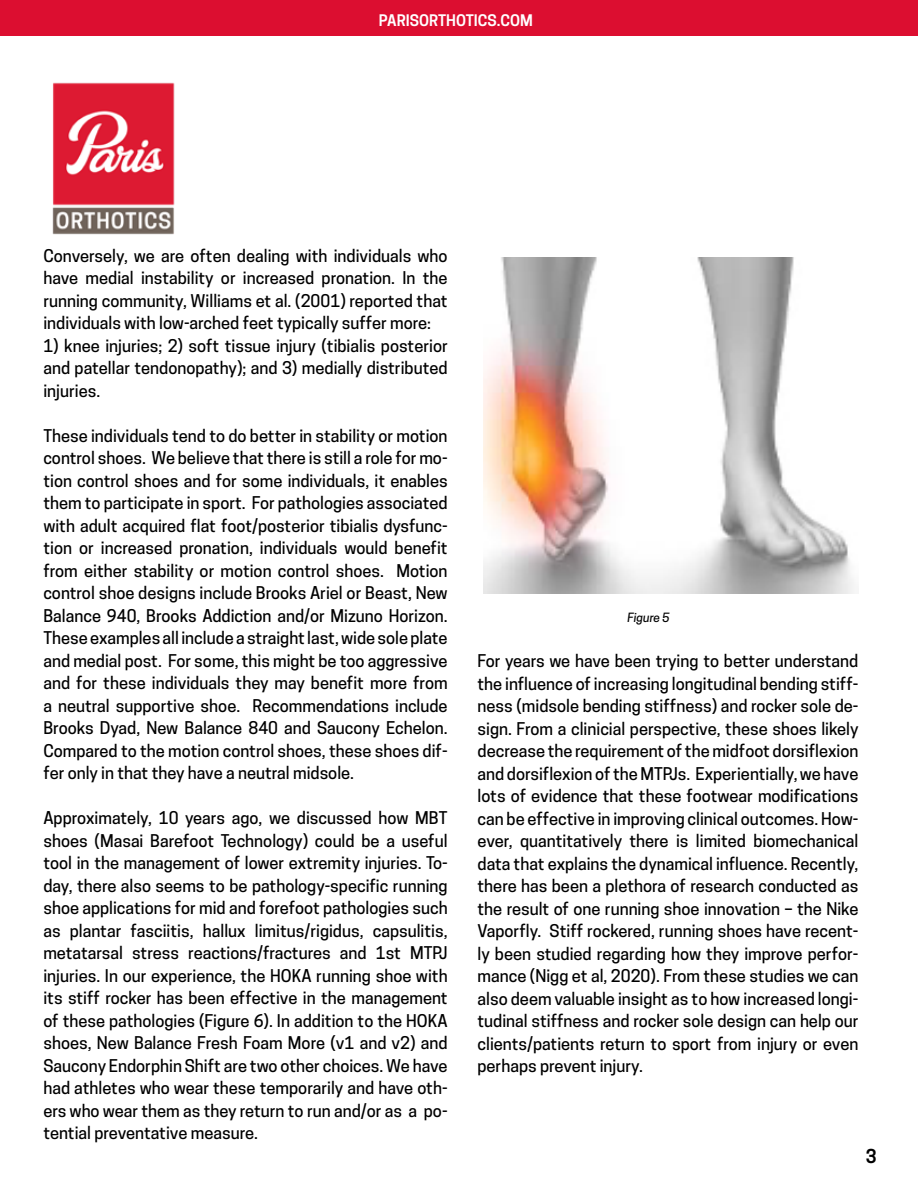
<style>
.page{position:relative;width:918px;height:1188px;background:#fff}
.page>*{position:absolute;margin:0;border:0;box-sizing:border-box;transform-origin:0 0}
.t1{font:600 18px "Cooper Hewitt";color:#000}
.t2{font:500 16.5px/22.5px "Cooper Hewitt";color:#000;text-align:justify}
.t3{font:600 15px "Cooper Hewitt";color:#fff}
.t4{font:italic 500 12px "Cooper Hewitt";color:#000}
</style>
<div class="page">
<div style="left:0;top:0;width:918px;height:36px;background:#dc0e30"></div>
<img style="left:52px;top:82px;width:123px;height:153px">
<img style="left:483px;top:258px;width:371px;height:336px">
<p class="t3" style="left:379px;top:11px;width:156px">PARISORTHOTICS.COM</p>
<p class="t2" style="left:43px;top:244px;width:406px">Conversely, we are often dealing with individuals who have medial instability or increased pronation. In the running community, Williams et al. (2001) reported that individuals with low-arched feet typically suffer more:</p>
<p class="t2" style="left:43px;top:334px;width:406px">1) knee injuries; 2) soft tissue injury (tibialis posterior and patellar tendonopathy); and 3) medially distributed injuries.</p>
<p class="t2" style="left:43px;top:424px;width:406px">These individuals tend to do better in stability or motion control shoes. We believe that there is still a role for mo&shy;tion control shoes and for some individuals, it enables them to participate in sport. For pathologies associated with adult acquired flat foot/posterior tibialis dysfunc&shy;tion or increased pronation, individuals would benefit from either stability or motion control shoes. Motion control shoe designs include Brooks Ariel or Beast, New Balance 940, Brooks Addiction and/or Mizuno Horizon.<br>These examples all include a straight last, wide sole plate and medial post. For some, this might be too aggressive and for these individuals they may benefit more from a neutral supportive shoe. Recommendations include Brooks Dyad, New Balance 840 and Saucony Echelon.<br>Compared to the motion control shoes, these shoes dif&shy;fer only in that they have a neutral midsole.</p>
<p class="t2" style="left:43px;top:807px;width:406px">Approximately, 10 years ago, we discussed how MBT shoes (Masai Barefoot Technology) could be a useful tool in the management of lower extremity injuries. To&shy;day, there also seems to be pathology-specific running shoe applications for mid and forefoot pathologies such as plantar fasciitis, hallux limitus/rigidus, capsulitis, metatarsal stress reactions/fractures and 1st MTPJ injuries. In our experience, the HOKA running shoe with its stiff rocker has been effective in the management of these pathologies (Figure 6). In addition to the HOKA shoes, New Balance Fresh Foam More (v1 and v2) and Saucony Endorphin Shift are two other choices. We have had athletes who wear these temporarily and have oth&shy;ers who wear them as they return to run and/or as a po&shy;tential preventative measure.</p>
<p class="t4" style="left:627px;top:611px;width:44px">Figure 5</p>
<p class="t2" style="left:478px;top:650px;width:383px">For years we have been trying to better understand the influence of increasing longitudinal bending stiff&shy;ness (midsole bending stiffness) and rocker sole de&shy;sign. From a clinicial perspective, these shoes likely decrease the requirement of the midfoot dorsiflexion and dorsiflexion of the MTPJs. Experientially, we have lots of evidence that these footwear modifications can be effective in improving clinical outcomes. How&shy;ever, quantitatively there is limited biomechanical data that explains the dynamical influence. Recently, there has been a plethora of research conducted as the result of one running shoe innovation – the Nike Vaporfly. Stiff rockered, running shoes have recent&shy;ly been studied regarding how they improve perfor&shy;mance (Nigg et al, 2020). From these studies we can also deem valuable insight as to how increased longi&shy;tudinal stiffness and rocker sole design can help our clients/patients return to sport from injury or even perhaps prevent injury.</p>
<p class="t1" style="left:866px;top:1145px;width:12px">3</p>
</div>
